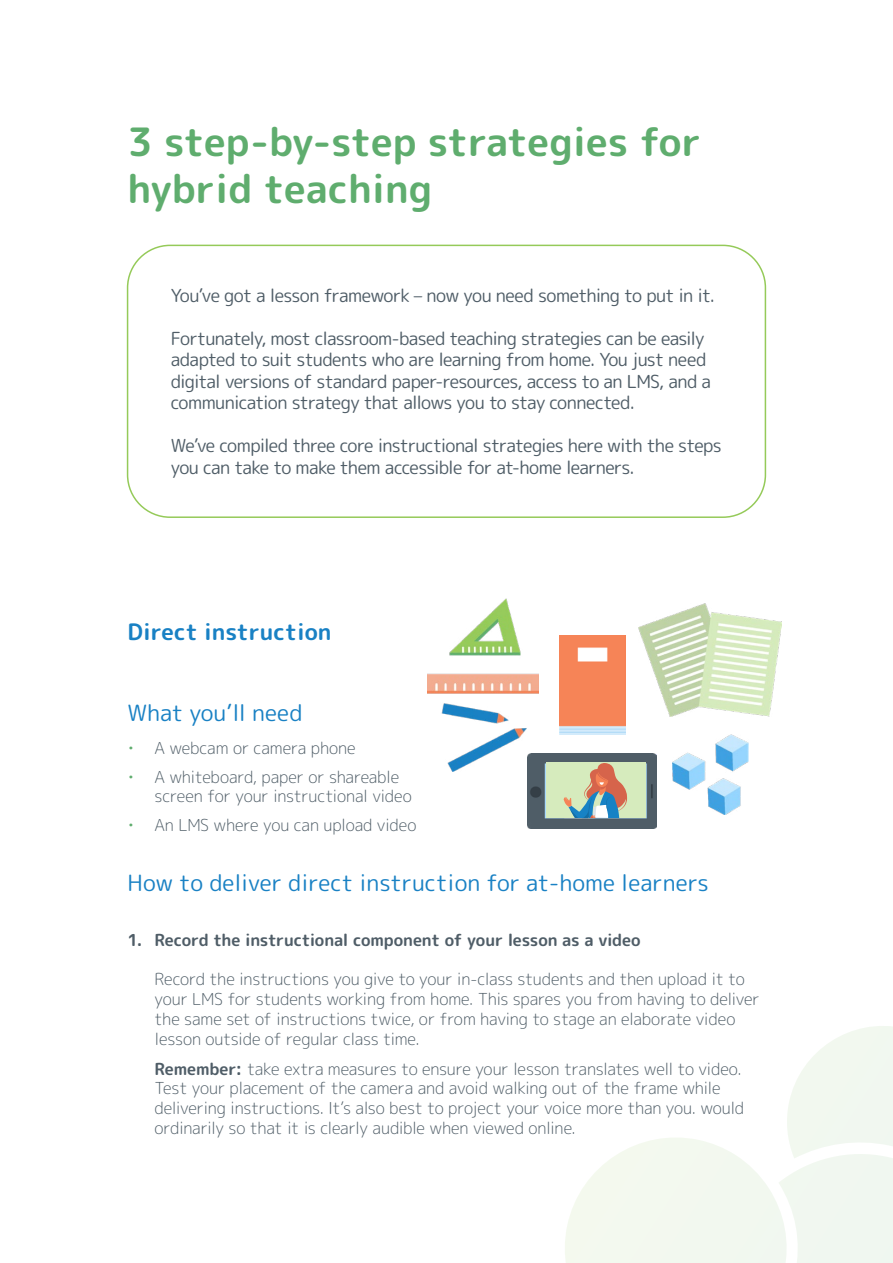
<style>
.page{position:relative;width:893px;height:1263px;background:#fff}
.page>*{position:absolute;margin:0;border:0;box-sizing:border-box;transform-origin:0 0}
.t1{font:700 39px/46.8px "Rounded Mplus 1 c";color:#5fad6e}
.t2{font:22.5px "Rounded Mplus 1 c";color:#1981c4}
.t3{font:700 22.5px "Rounded Mplus 1 c";color:#1981c4}
.t4{font:18px/21.6px "Rounded Mplus 1 c";letter-spacing:-.045em;color:#4f5d67}
.t5{font:300 16.5px/19.8px "Rounded Mplus 1 c";letter-spacing:-.02em;color:#4f5d67}
.t6{font:700 16.5px "Rounded Mplus 1 c";letter-spacing:-.015em;color:#4f5d67}
.s1{color:#5fad6e}
.s2{font-weight:700}
</style>
<div class="page">
<svg style="left:565px;top:1026px;width:328px;height:237px"></svg>
<div style="left:127px;top:245px;width:639px;height:273px;border:2px solid #95ca59;border-radius:43px"></div>
<img style="left:672px;top:734px;width:76px;height:81px">
<img style="left:528px;top:753px;width:128px;height:75px">
<img style="left:559px;top:636px;width:66px;height:98px">
<img style="left:639px;top:604px;width:142px;height:112px">
<img style="left:428px;top:598px;width:110px;height:173px">
<div style="left:546px;top:762px;width:100px;height:55px;background:#d6ebbd"></div>
<svg style="left:564px;top:763px;width:63px;height:54px"></svg>
<h1 class="t1" style="left:128px;top:118px;width:575px">3 step-by-step strategies for hybrid teaching</h1>
<p class="t4" style="left:171px;top:284px;width:546px">You’ve got a lesson framework – now you need something to put in it.</p>
<p class="t4" style="left:171px;top:327px;width:542px">Fortunately, most classroom-based teaching strategies can be easily adapted to suit students who are learning from home. You just need digital versions of standard paper-resources, access to an LMS, and a communication strategy that allows you to stay connected.</p>
<p class="t4" style="left:171px;top:435px;width:552px">We’ve compiled three core instructional strategies here with the steps you can take to make them accessible for at-home learners.</p>
<h2 class="t3" style="left:128px;top:616px;width:205px">Direct instruction</h2>
<h2 class="t2" style="left:128px;top:696px;width:177px">What you’ll need</h2>
<p class="t5" style="left:128px;top:738px;width:230px"><span class="s1">•</span> A webcam or camera phone</p>
<p class="t5" style="left:155px;top:766px;width:259px;text-indent:-27px"><span class="s1">•</span> A whiteboard, paper or shareable screen for your instructional video</p>
<p class="t5" style="left:128px;top:815px;width:290px"><span class="s1">•</span> An LMS where you can upload video</p>
<h2 class="t2" style="left:128px;top:866px;width:583px">How to deliver direct instruction for at-home learners</h2>
<p class="t6" style="left:128px;top:928px;width:515px">1. Record the instructional component of your lesson as a video</p>
<p class="t5" style="left:155px;top:969px;width:607px">Record the instructions you give to your in-class students and then upload it to your LMS for students working from home. This spares you from having to deliver the same set of instructions twice, or from having to stage an elaborate video lesson outside of regular class time.</p>
<p class="t5" style="left:155px;top:1058px;width:591px"><span class="s2">Remember:</span> take extra measures to ensure your lesson translates well to video.<br>Test your placement of the camera and avoid walking out of the frame while delivering instructions. It’s also best to project your voice more than you. would ordinarily so that it is clearly audible when viewed online.</p>
</div>
